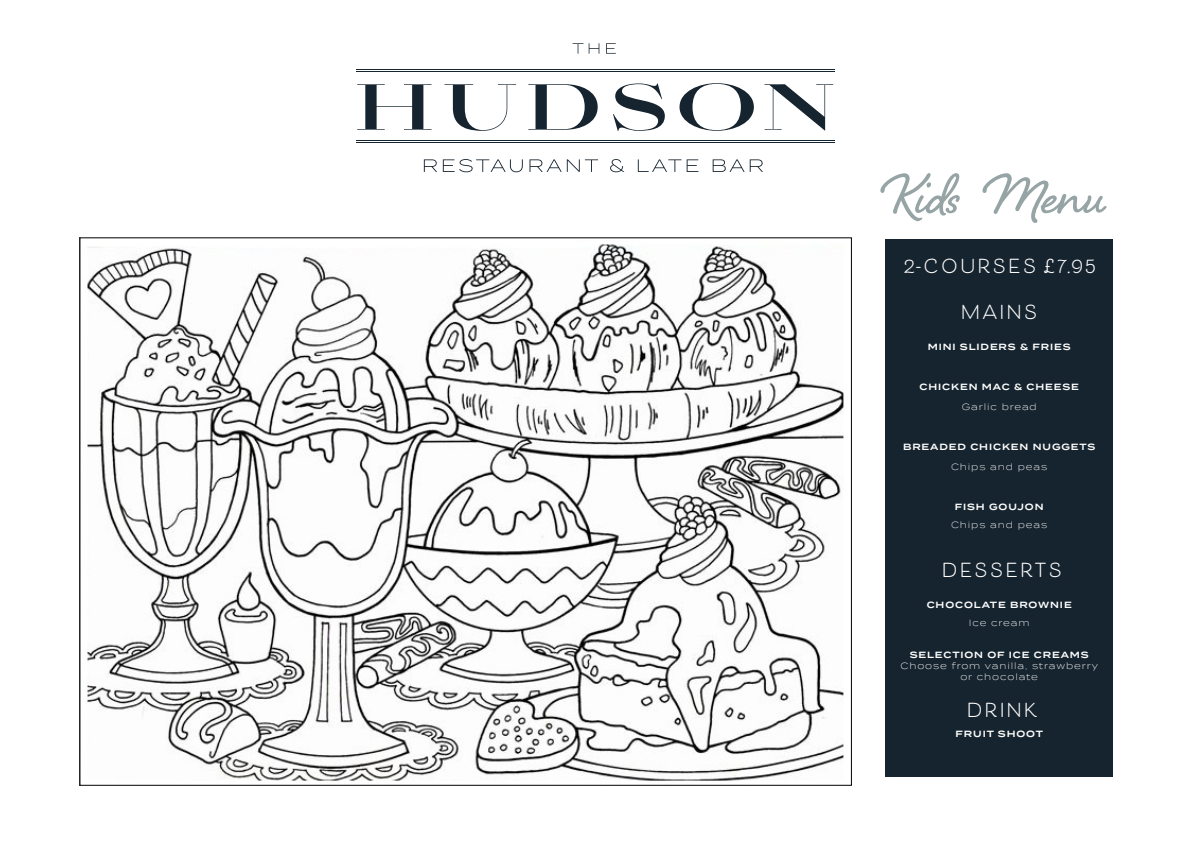
<style>
.page{position:relative;width:1191px;height:842px;background:#fff}
.page>*{position:absolute;margin:0;border:0;box-sizing:border-box;transform-origin:0 0}
.t1{font:700 72px "Shelby";color:#96a4a5}
.t2{font:700 19px "Beloved Sans";letter-spacing:.1em;color:#fff}
.t3{font:600 9px "Termina";letter-spacing:.1em;color:#fff}
.t4{font:300 9px/10.8px "Termina";letter-spacing:.1em;color:#fff;text-align:center}
</style>
<div class="page">
<img style="left:87px;top:244px;width:757px;height:537px">
<div style="left:884px;top:240px;width:228px;height:537px;background:#16242f"></div>
<svg style="left:572px;top:43px;width:27px;height:11px"></svg>
<svg style="left:606px;top:43px;width:10px;height:11px"></svg>
<svg style="left:357px;top:84px;width:74px;height:46px"></svg>
<svg style="left:444px;top:84px;width:72px;height:47px"></svg>
<svg style="left:528px;top:84px;width:69px;height:46px"></svg>
<svg style="left:613px;top:83px;width:52px;height:48px"></svg>
<svg style="left:679px;top:83px;width:75px;height:48px"></svg>
<svg style="left:764px;top:84px;width:69px;height:47px"></svg>
<hr style="left:356px;top:140px;width:478px;height:1px;background:#16242f">
<hr style="left:356px;top:142px;width:478px;height:1px;background:#16242f">
<hr style="left:356px;top:71px;width:478px;height:1px;background:#16242f">
<hr style="left:356px;top:70px;width:478px;height:1px;background:#16242f">
<svg style="left:424px;top:159px;width:13px;height:13px"></svg>
<svg style="left:443px;top:159px;width:80px;height:13px"></svg>
<svg style="left:529px;top:159px;width:32px;height:13px"></svg>
<svg style="left:567px;top:159px;width:31px;height:13px"></svg>
<svg style="left:610px;top:159px;width:14px;height:13px"></svg>
<svg style="left:638px;top:159px;width:60px;height:13px"></svg>
<svg style="left:712px;top:159px;width:51px;height:13px"></svg>
<h1 class="t1" style="left:884px;top:146px;width:223px">Kids Menu</h1>
<h2 class="t2" style="left:903px;top:256px;width:194px">2-COURSES £7.95</h2>
<h2 class="t2" style="left:961px;top:302px;width:78px">MAINS</h2>
<p class="t3" style="left:927px;top:340px;width:144px">MINI SLIDERS &amp; FRIES</p>
<p class="t3" style="left:919px;top:380px;width:161px">CHICKEN MAC &amp; CHEESE</p>
<p class="t4" style="left:961px;top:401px;width:77px">Garlic bread</p>
<p class="t3" style="left:903px;top:440px;width:194px">BREADED CHICKEN NUGGETS</p>
<p class="t4" style="left:951px;top:461px;width:98px">Chips and peas</p>
<p class="t3" style="left:954px;top:500px;width:90px">FISH GOUJON</p>
<p class="t4" style="left:951px;top:519px;width:98px">Chips and peas</p>
<h2 class="t2" style="left:942px;top:559px;width:122px">DESSERTS</h2>
<p class="t3" style="left:926px;top:598px;width:146px">CHOCOLATE BROWNIE</p>
<p class="t4" style="left:968px;top:617px;width:62px">Ice cream</p>
<p class="t3" style="left:909px;top:648px;width:180px">SELECTION OF ICE CREAMS</p>
<p class="t4" style="left:900px;top:660px;width:199px">Choose from vanilla, strawberry or chocolate</p>
<h2 class="t2" style="left:967px;top:700px;width:72px">DRINK</h2>
<p class="t3" style="left:955px;top:728px;width:89px">FRUIT SHOOT</p>
</div>
